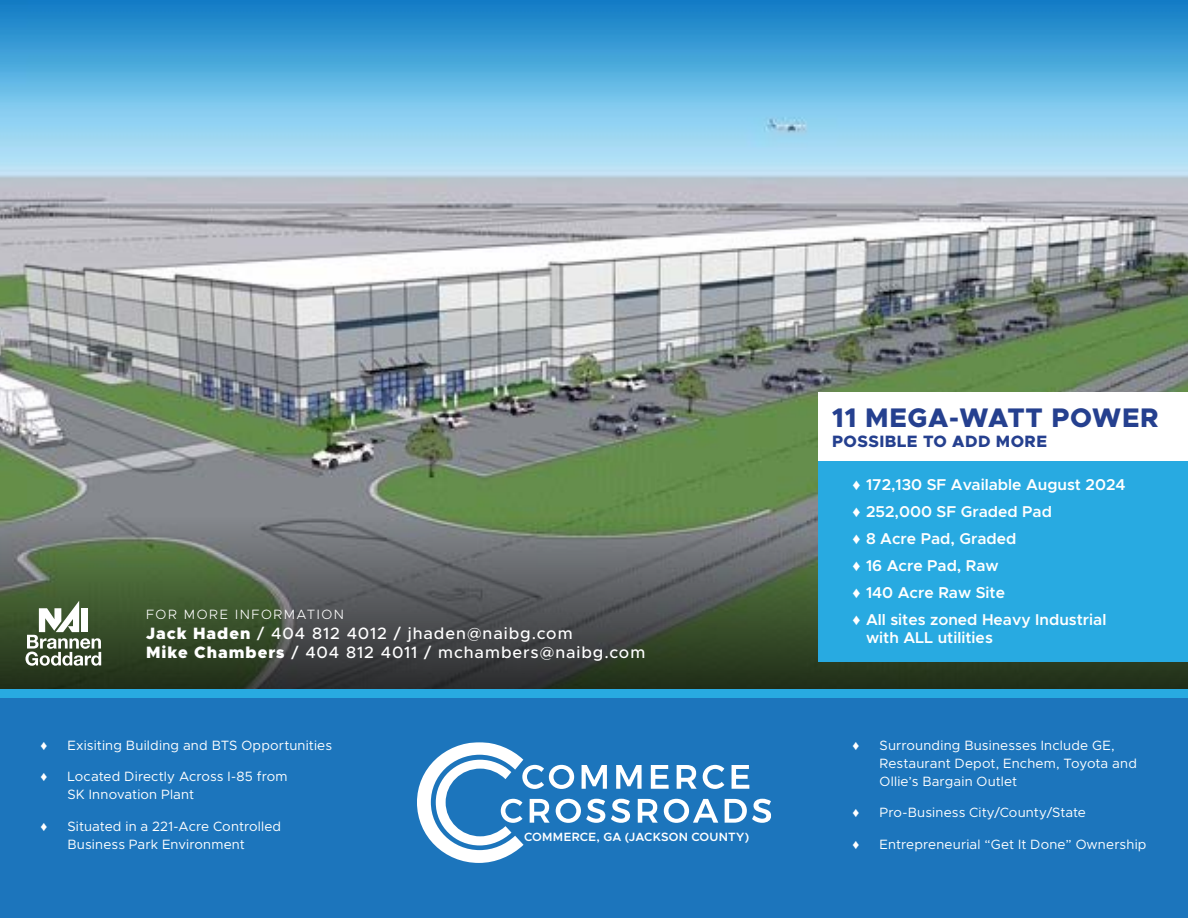
<style>
.page{position:relative;width:1188px;height:918px;background:#fff}
.page>*{position:absolute;margin:0;border:0;box-sizing:border-box;transform-origin:0 0}
.t1{font:800 27px "Metropolis";letter-spacing:.025em;color:#25408f}
.t2{font:500 16.5px/19.8px "Metropolis";letter-spacing:.055em;color:#fff}
.t3{font:800 16.5px "Metropolis";letter-spacing:.025em;color:#25408f}
.t4{font:600 15.75px/27px "Metropolis";color:#fff}
.t5{font:13.5px/18px "Metropolis";letter-spacing:.015em;color:#fff}
.t6{font:300 13.5px "Metropolis";letter-spacing:.12em;color:#fff}
.t7{font:13.5px "Arial";color:#fff}
.t8{font:600 12px "Metropolis";letter-spacing:.02em;color:#fff}
.s1{font-weight:900}
.s2{font-family:"Arial";font-weight:400}
</style>
<div class="page">
<div style="left:0;top:696px;width:1188px;height:222px;background:#1c75bc"></div>
<img style="left:0;top:105px;width:1188px;height:412px">
<svg style="left:0;top:517px;width:1188px;height:172px;background:#4c5749"></svg>
<div style="left:0;top:689px;width:1188px;height:9px;background:#28aae1"></div>
<div style="left:0;top:0;width:1188px;height:105px;background:linear-gradient(to bottom,#0c79c3,#79c9ed)"></div>
<div style="left:819px;top:459px;width:369px;height:203px;background:#28aae1"></div>
<svg style="left:417px;top:742px;width:354px;height:121px"></svg>
<svg style="left:26px;top:601px;width:75px;height:65px"></svg>
<div style="left:819px;top:392px;width:369px;height:68px;background:#fff"></div>
<p class="t6" style="left:146px;top:606px;width:199px">FOR MORE INFORMATION</p>
<p class="t2" style="left:146px;top:623px;width:501px"><span class="s1">Jack Haden</span> / 404 812 4012 / jhaden@naibg.com<br><span class="s1">Mike Chambers</span> / 404 812 4011 / mchambers@naibg.com</p>
<p class="t7" style="left:41px;top:736px;width:8px">♦</p>
<p class="t5" style="left:68px;top:736px;width:266px">Exisiting Building and BTS Opportunities</p>
<p class="t7" style="left:41px;top:768px;width:8px">♦</p>
<p class="t5" style="left:68px;top:768px;width:222px">Located Directly Across I-85 from<br>SK Innovation Plant</p>
<p class="t7" style="left:41px;top:817px;width:8px">♦</p>
<p class="t5" style="left:68px;top:817px;width:215px">Situated in a 221-Acre Controlled<br>Business Park Environment</p>
<p class="t8" style="left:524px;top:829px;width:227px">COMMERCE, GA (JACKSON COUNTY)</p>
<p class="t6" style="left:456px;top:820px;width:199px">FOR MORE INFORMATION</p>
<h1 class="t1" style="left:832px;top:401px;width:328px">11 MEGA-WATT POWER</h1>
<p class="t3" style="left:832px;top:430px;width:216px">POSSIBLE TO ADD MORE</p>
<p class="t4" style="left:853px;top:471px;width:275px"><span class="s2">♦</span> 172,130 SF Available August 2024 <span class="s2">♦</span> 252,000 SF Graded Pad<br><span class="s2">♦</span> 8 Acre Pad, Graded<br><span class="s2">♦</span> 16 Acre Pad, Raw<br><span class="s2">♦</span> 140 Acre Raw Site<br><span class="s2">♦</span> All sites zoned Heavy Industrial</p>
<p class="t4" style="left:866px;top:624px;width:128px">with ALL utilities</p>
<p class="t7" style="left:853px;top:736px;width:8px">♦</p>
<p class="t5" style="left:880px;top:736px;width:259px">Surrounding Businesses Include GE,<br>Restaurant Depot, Enchem, Toyota and<br>Ollie’s Bargain Outlet</p>
<p class="t7" style="left:853px;top:804px;width:8px">♦</p>
<p class="t5" style="left:880px;top:804px;width:208px">Pro-Business City/County/State</p>
<p class="t7" style="left:853px;top:835px;width:8px">♦</p>
<p class="t5" style="left:880px;top:835px;width:268px">Entrepreneurial “Get It Done” Ownership</p>
</div>
